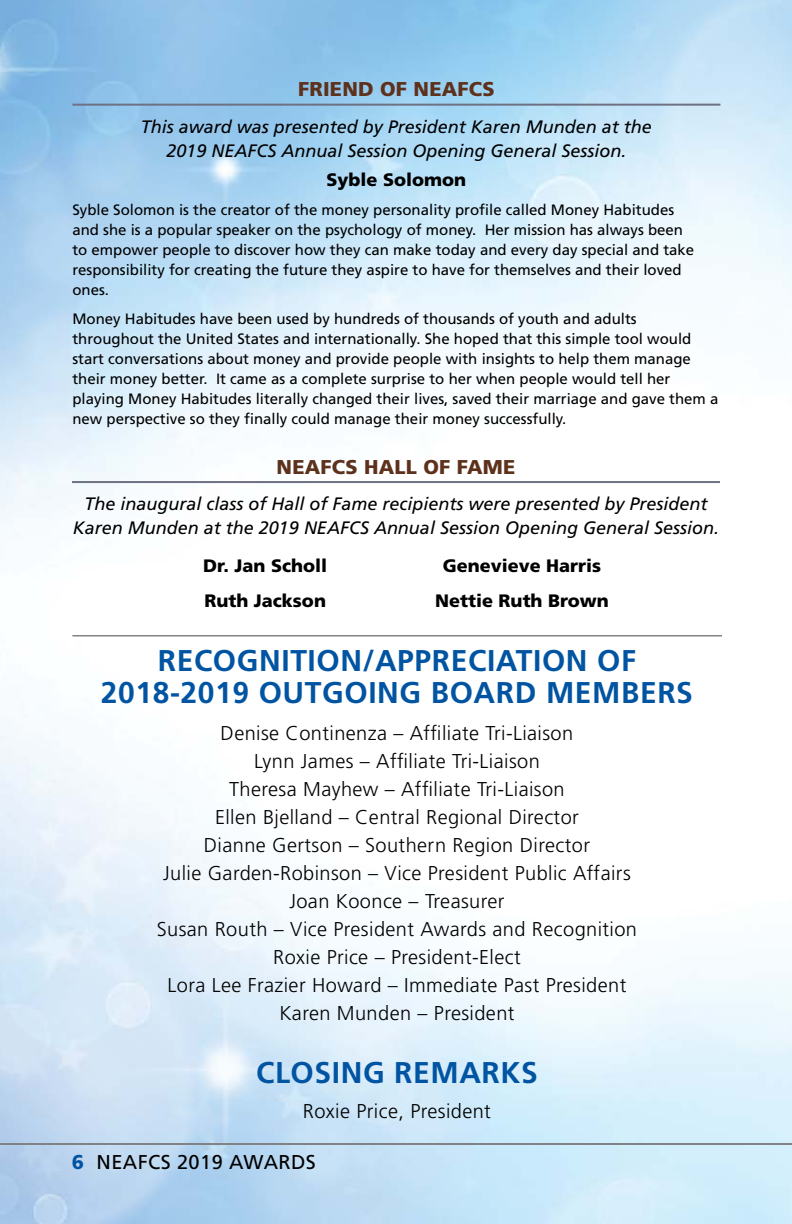
<style>
.page{position:relative;width:792px;height:1224px;background:#fff}
.page>*{position:absolute;margin:0;border:0;box-sizing:border-box;transform-origin:0 0}
.t1{font:700 30px/32px "Frutiger";letter-spacing:.02em;color:#0054a2;text-align:center}
.t2{font:300 20px/28px "Frutiger";letter-spacing:.02em;color:#000;text-align:center}
.t3{font:900 20px "Frutiger";letter-spacing:.01em;color:#5d311c}
.t4{font:20px "Frutiger";letter-spacing:.02em;color:#000}
.t5{font:italic 18px/24px "Frutiger";color:#000;text-align:center}
.t6{font:900 18px/35px "Frutiger";color:#000}
.t7{font:15px/20px "Frutiger";color:#000}
.s1{font-weight:900;color:#0054a2}
</style>
<div class="page">
<hr style="left:0;top:1143px;width:792px;height:2px;background:#808285">
<hr style="left:72px;top:104px;width:648px;height:2px;background:#6d7183">
<hr style="left:72px;top:635px;width:650px;height:1px;background:#808285">
<hr style="left:72px;top:481px;width:648px;height:2px;background:#6d7183">
<h2 class="t3" style="left:298px;top:77px;width:198px">Frien d of NEAFCS</h2>
<p class="t5" style="left:141px;top:115px;width:513px">This award was presented by President Karen Munden at the<br>2019 NEAFCS Annual Session Opening General Session.</p>
<p class="t6" style="left:327px;top:162px;width:141px">Syble Solomon</p>
<p class="t7" style="left:72px;top:200px;width:623px">Syble Solomon is the creator of the money personality profile called Money Habitudes and she is a popular speaker on the psychology of money. Her mission has always been to empower people to discover how they can make today and every day special and take responsibility for creating the future they aspire to have for themselves and their loved ones.</p>
<p class="t7" style="left:72px;top:309px;width:648px">Money Habitudes have been used by hundreds of thousands of youth and adults throughout the United States and internationally. She hoped that this simple tool would start conversations about money and provide people with insights to help them manage their money better. It came as a complete surprise to her when people would tell her playing Money Habitudes literally changed their lives, saved their marriage and gave them a new perspective so they finally could manage their money successfully.</p>
<h2 class="t3" style="left:277px;top:455px;width:238px">NEAFCS Hall of Fame</h2>
<p class="t5" style="left:73px;top:492px;width:648px">The inaugural class of Hall of Fame recipients were presented by President<br>Karen Munden at the 2019 NEAFCS Annual Session Opening General Session.</p>
<p class="t6" style="left:203px;top:548px;width:125px">Dr. Jan Scholl<br>Ruth Jackson</p>
<p class="t6" style="left:435px;top:548px;width:175px;text-align:center">Genevieve Harris<br>Nettie Ruth Brown</p>
<h1 class="t1" style="left:101px;top:645px;width:594px">RECOGNITION/APPRECIATION OF<br>2018-2019 OUTGOING BOARD MEMBERS</h1>
<p class="t2" style="left:157px;top:719px;width:482px">Denise Continenza – Affiliate Tri-Liaison<br>Lynn James – Affiliate Tri-Liaison<br>Theresa Mayhew – Affiliate Tri-Liaison<br>Ellen Bjelland – Central Regional Director<br>Dianne Gertson – Southern Region Director<br>Julie Garden-Robinson – Vice President Public Affairs Joan Koonce – Treasurer<br>Susan Routh – Vice President Awards and Recognition Roxie Price – President-Elect<br>Lora Lee Frazier Howard – Immediate Past President Karen Munden – President</p>
<h1 class="t1" style="left:256px;top:1057px;width:283px">CLOSING REMARKS</h1>
<h2 class="t2" style="left:303px;top:1097px;width:190px">Roxie Price, President</h2>
<h2 class="t4" style="left:72px;top:1150px;width:243px"><span class="s1">6</span> NEAFCS 2019 Awards</h2>
</div>
